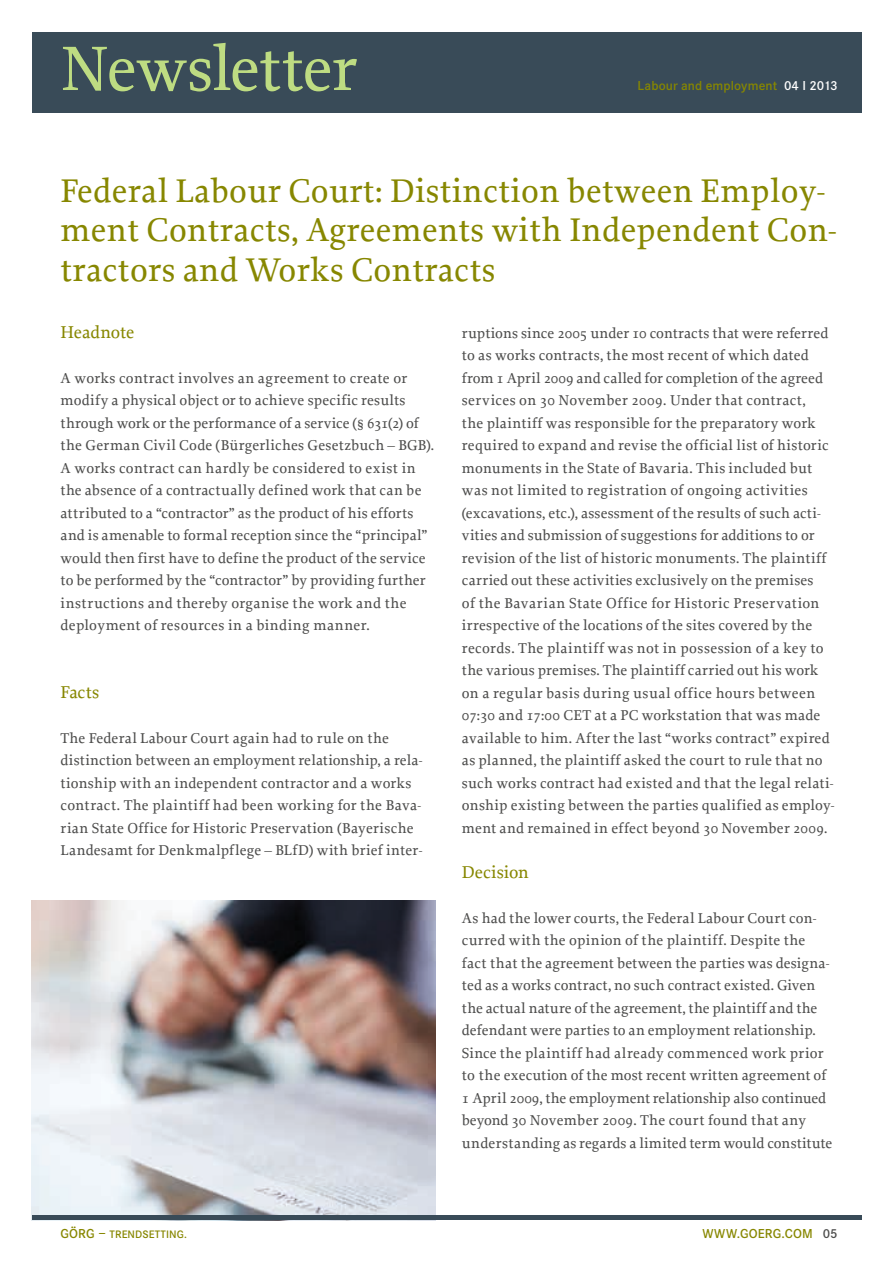
<style>
.page{position:relative;width:893px;height:1263px;background:#fff}
.page>*{position:absolute;margin:0;border:0;box-sizing:border-box;transform-origin:0 0}
.t1{font:500 66px "Proforma";letter-spacing:-.015em;color:#bedc82}
.t2{font:500 34.5px/39.8px "Proforma";letter-spacing:.01em;color:#878700}
.t3{font:500 18px "Proforma";letter-spacing:-.005em;color:#878700}
.t4{font:500 15px/22.5px "Proforma";letter-spacing:.015em;color:#4d4d4c}
.t5{font:600 13.5px "Corporate S";letter-spacing:.01em;color:#878700}
.t6{font:600 11.25px "Corporate S";letter-spacing:.01em;color:#878700}
.s1{color:#fff}
.s2{font-size:13.5px}
.s3{color:#4d4d4c}
</style>
<div class="page">
<div style="left:32px;top:32px;width:829px;height:80px;background:#394b58"></div>
<img style="left:32px;top:900px;width:403px;height:315px">
<div style="left:32px;top:1215px;width:829px;height:5px;background:#394b58"></div>
<h1 class="t1" style="left:61px;top:28px;width:298px">Newsletter</h1>
<p class="t5" style="left:638px;top:78px;width:202px">Labour and employment <span class="s1">04 I 2013</span></p>
<h2 class="t2" style="left:61px;top:170px;width:778px">Federal Labour Court: Distinction between Employ&shy;ment Contracts, Agreements with Independent Con&shy;tractors and Works Contracts</h2>
<p class="t3" style="left:61px;top:321px;width:75px">Headnote</p>
<p class="t4" style="left:61px;top:366px;width:375px">A works contract involves an agreement to create or modify a physical object or to achieve specific results through work or the performance of a service (§ 631(2) of the German Civil Code (Bürgerliches Gesetzbuch – BGB).<br>A works contract can hardly be considered to exist in the absence of a contractually defined work that can be attributed to a “contractor” as the product of his efforts and is amenable to formal reception since the “principal” would then first have to define the product of the service to be performed by the “contractor” by providing further instructions and thereby organise the work and the deployment of resources in a binding manner.</p>
<p class="t3" style="left:61px;top:681px;width:40px">Facts</p>
<p class="t4" style="left:61px;top:726px;width:363px">The Federal Labour Court again had to rule on the distinction between an employment relationship, a rela&shy;tionship with an independent contractor and a works contract. The plaintiff had been working for the Bava&shy;rian State Office for Historic Preservation (Bayerische Landesamt for Denkmalpflege – BLfD) with brief inter-</p>
<p class="t4" style="left:462px;top:321px;width:374px">ruptions since 2005 under 10 contracts that were referred to as works contracts, the most recent of which dated from 1 April 2009 and called for completion of the agreed services on 30 November 2009. Under that contract,<br>the plaintiff was responsible for the preparatory work required to expand and revise the official list of historic monuments in the State of Bavaria. This included but was not limited to registration of ongoing activities (excavations, etc.), assessment of the results of such acti&shy;vities and submission of suggestions for additions to or revision of the list of historic monuments. The plaintiff carried out these activities exclusively on the premises<br>of the Bavarian State Office for Historic Preservation irrespective of the locations of the sites covered by the records. The plaintiff was not in possession of a key to the various premises. The plaintiff carried out his work on a regular basis during usual office hours between 07:30 and 17:00 CET at a PC workstation that was made available to him. After the last “works contract” expired as planned, the plaintiff asked the court to rule that no such works contract had existed and that the legal relati&shy;onship existing between the parties qualified as employ&shy;ment and remained in effect beyond 30 November 2009.</p>
<p class="t3" style="left:462px;top:861px;width:68px">Decision</p>
<p class="t4" style="left:462px;top:906px;width:372px">As had the lower courts, the Federal Labour Court con&shy;curred with the opinion of the plaintiff. Despite the fact that the agreement between the parties was designa&shy;ted as a works contract, no such contract existed. Given the actual nature of the agreement, the plaintiff and the defendant were parties to an employment relationship.<br>Since the plaintiff had already commenced work prior to the execution of the most recent written agreement of 1 April 2009, the employment relationship also continued beyond 30 November 2009. The court found that any understanding as regards a limited term would constitute</p>
<p class="t6" style="left:61px;top:1227px;width:128px"><span class="s2">GÖRG –</span> TRENDSETTING.</p>
<p class="t5" style="left:703px;top:1225px;width:137px">WWW.GOERG.COM <span class="s3">05</span></p>
</div>
